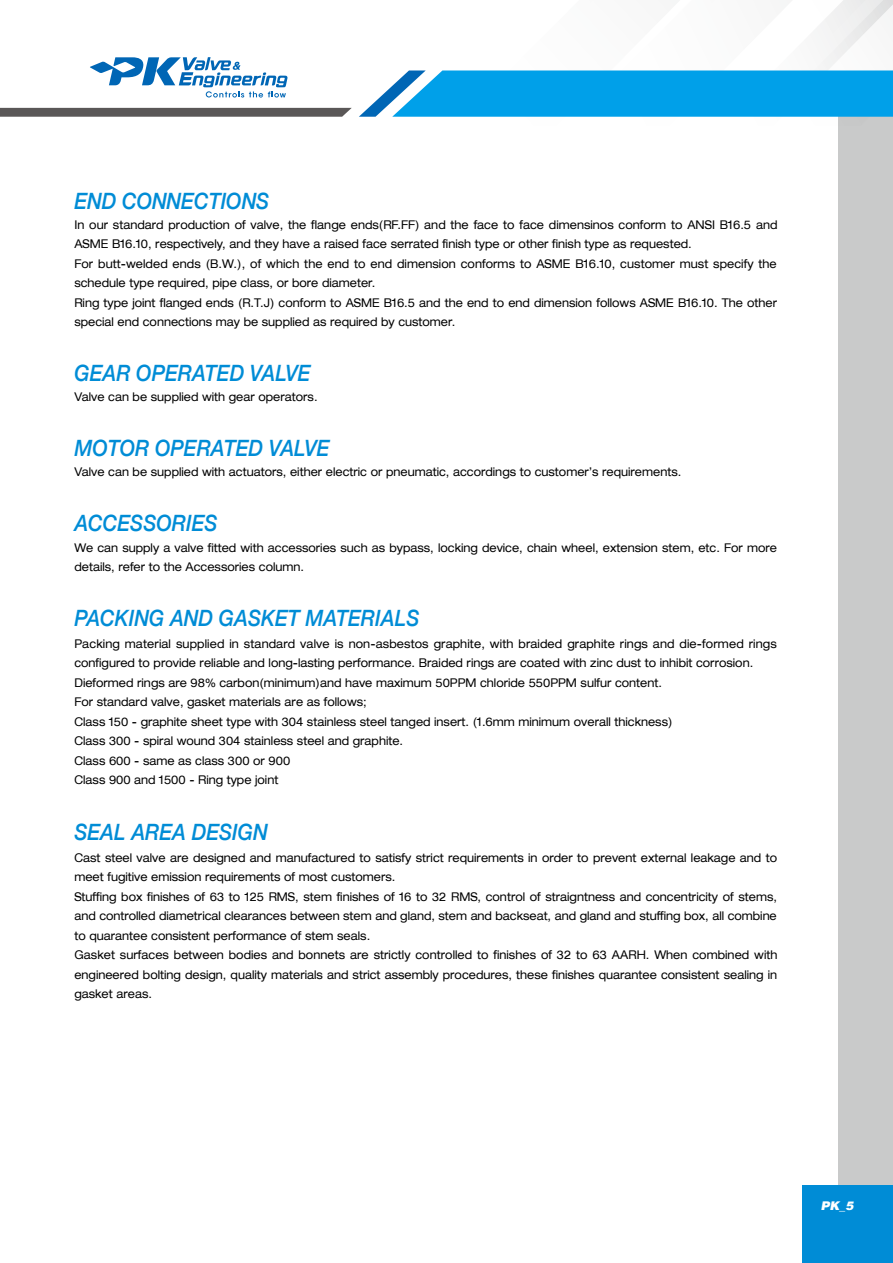
<style>
.page{position:relative;width:893px;height:1263px;background:#fff}
.page>*{position:absolute;margin:0;border:0;box-sizing:border-box;transform-origin:0 0}
.t1{font:italic 500 22.5px "Helvetica Neue";color:#008cd6;scale:.9 1}
.t2{font:expanded 12px/19.5px "Helvetica 53";color:#000;scale:.9 1}
.t3{font:italic 900 12px "Helvetica";color:#fff}
</style>
<div class="page">
<div style="left:802px;top:1185px;width:91px;height:78px;background:#008cd6"></div>
<div style="left:838px;top:104px;width:55px;height:1081px;background:#c9caca"></div>
<svg style="left:0;top:108px;width:352px;height:9px;background:#615e5e"></svg>
<svg style="left:359px;top:0;width:534px;height:117px"></svg>
<svg style="left:90px;top:57px;width:198px;height:41px"></svg>
<h1 class="t1" style="left:74px;top:187px;width:218px">END CONNECTIONS</h1>
<p class="t2" style="left:74px;top:215px;width:783px">In our standard production of valve, the flange ends(RF.FF) and the face to face dimensinos conform to ANSI B16.5 and ASME B16.10, respectively, and they have a raised face serrated finish type or other finish type as requested.<br>For butt-welded ends (B.W.), of which the end to end dimension conforms to ASME B16.10, customer must specify the schedule type required, pipe class, or bore diameter.<br>Ring type joint flanged ends (R.T.J) conform to ASME B16.5 and the end to end dimension follows ASME B16.10. The other special end connections may be supplied as required by customer.</p>
<h1 class="t1" style="left:74px;top:359px;width:264px">GEAR OPERATED VALVE</h1>
<p class="t2" style="left:74px;top:387px;width:272px">Valve can be supplied with gear operators.</p>
<h1 class="t1" style="left:74px;top:434px;width:285px">MOTOR OPERATED VALVE</h1>
<p class="t2" style="left:74px;top:462px;width:676px">Valve can be supplied with actuators, either electric or pneumatic, accordings to customer’s requirements.</p>
<h1 class="t1" style="left:74px;top:510px;width:161px">ACCESSORIES</h1>
<p class="t2" style="left:74px;top:537px;width:782px">We can supply a valve fitted with accessories such as bypass, locking device, chain wheel, extension stem, etc. For more details, refer to the Accessories column.</p>
<h1 class="t1" style="left:74px;top:605px;width:385px">PACKING AND GASKET MATERIALS</h1>
<p class="t2" style="left:74px;top:633px;width:782px">Packing material supplied in standard valve is non-asbestos graphite, with braided graphite rings and die-formed rings configured to provide reliable and long-lasting performance. Braided rings are coated with zinc dust to inhibit corrosion.<br>Dieformed rings are 98% carbon(minimum)and have maximum 50PPM chloride 550PPM sulfur content.<br>For standard valve, gasket materials are as follows;<br>Class 150 - graphite sheet type with 304 stainless steel tanged insert. (1.6mm minimum overall thickness)<br>Class 300 - spiral wound 304 stainless steel and graphite.<br>Class 600 - same as class 300 or 900<br>Class 900 and 1500 - Ring type joint</p>
<h1 class="t1" style="left:74px;top:819px;width:217px">SEAL AREA DESIGN</h1>
<p class="t2" style="left:74px;top:847px;width:783px">Cast steel valve are designed and manufactured to satisfy strict requirements in order to prevent external leakage and to meet fugitive emission requirements of most customers.<br>Stuffing box finishes of 63 to 125 RMS, stem finishes of 16 to 32 RMS, control of straigntness and concentricity of stems, and controlled diametrical clearances between stem and gland, stem and backseat, and gland and stuffing box, all combine to quarantee consistent performance of stem seals.<br>Gasket surfaces between bodies and bonnets are strictly controlled to finishes of 32 to 63 AARH. When combined with engineered bolting design, quality materials and strict assembly procedures, these finishes quarantee consistent sealing in gasket areas.</p>
<p class="t3" style="left:821px;top:1198px;width:34px">PK_5</p>
</div>
